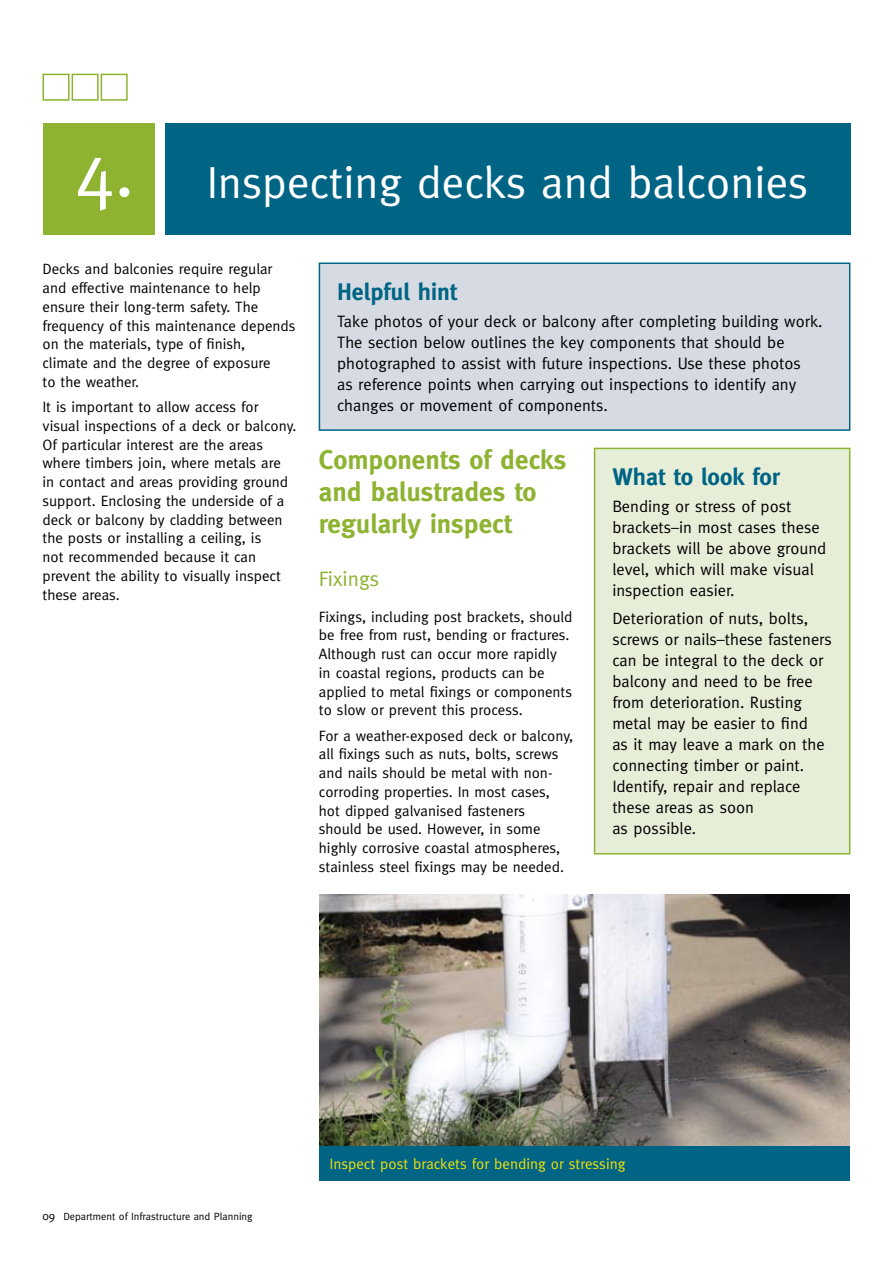
<style>
.page{position:relative;width:893px;height:1263px;background:#fff}
.page>*{position:absolute;margin:0;border:0;box-sizing:border-box;transform-origin:0 0}
.t1{font:45px "Meta";color:#fff}
.t2{font:700 27px/32.4px "Meta";color:#8db331}
.t3{font:700 24px "Meta";color:#006485}
.t4{font:21px "Meta";color:#8db331}
.t5{font:16.5px/21px "Meta";color:#000}
.t6{font:15px/18.8px "Meta";color:#000}
.t7{font:15px "Meta";color:#f2e109}
.t8{font:10.5px "Meta";color:#000}
.s1{font-size:74.1px}
.s2{font-size:12px}
</style>
<div class="page">
<div style="left:43px;top:74px;width:27px;height:27px;background:#fff;border:2px solid #8db331"></div>
<div style="left:72px;top:74px;width:27px;height:27px;background:#fff;border:2px solid #8db331"></div>
<div style="left:101px;top:74px;width:27px;height:27px;background:#fff;border:2px solid #8db331"></div>
<div style="left:43px;top:123px;width:111px;height:112px;background:#8db331"></div>
<div style="left:165px;top:123px;width:685px;height:112px;background:#006485"></div>
<div style="left:319px;top:972px;width:530px;height:209px;background:#006485"></div>
<img style="left:320px;top:895px;width:530px;height:250px">
<div style="left:319px;top:263px;width:531px;height:167px;background:#d6dbe3"></div>
<div style="left:319px;top:262px;width:531px;height:169px;border:2px solid #006485"></div>
<div style="left:595px;top:448px;width:255px;height:406px;background:#e7eed8"></div>
<div style="left:594px;top:448px;width:256px;height:406px;border:2px solid #8db331"></div>
<h1 class="t1" style="left:75px;top:156px;width:735px"><span class="s1">4.</span> Inspecting decks and balconies</h1>
<p class="t6" style="left:43px;top:260px;width:255px">Decks and balconies require regular and effective maintenance to help ensure their long-term safety. The frequency of this maintenance depends on the materials, type of finish,<br>climate and the degree of exposure<br>to the weather.</p>
<p class="t6" style="left:43px;top:397px;width:255px">It is important to allow access for visual inspections of a deck or balcony.<br>Of particular interest are the areas where timbers join, where metals are in contact and areas providing ground support. Enclosing the underside of a deck or balcony by cladding between the posts or installing a ceiling, is<br>not recommended because it can prevent the ability to visually inspect these areas.</p>
<h3 class="t3" style="left:337px;top:277px;width:121px">Helpful hint</h3>
<p class="t5" style="left:337px;top:311px;width:487px">Take photos of your deck or balcony after completing building work.<br>The section below outlines the key components that should be photographed to assist with future inspections. Use these photos<br>as reference points when carrying out inspections to identify any changes or movement of components.</p>
<h2 class="t2" style="left:319px;top:443px;width:249px">Components of decks and balustrades to regularly inspect</h2>
<h3 class="t4" style="left:319px;top:566px;width:62px">Fixings</h3>
<p class="t6" style="left:319px;top:607px;width:255px">Fixings, including post brackets, should be free from rust, bending or fractures.<br>Although rust can occur more rapidly<br>in coastal regions, products can be applied to metal fixings or components to slow or prevent this process.</p>
<p class="t6" style="left:319px;top:726px;width:256px">For a weather-exposed deck or balcony, all fixings such as nuts, bolts, screws and nails should be metal with non&shy;corroding properties. In most cases, hot dipped galvanised fasteners<br>should be used. However, in some highly corrosive coastal atmospheres, stainless steel fixings may be needed.</p>
<h3 class="t3" style="left:612px;top:463px;width:169px">What to look for</h3>
<p class="t5" style="left:612px;top:496px;width:215px">Bending or stress of post brackets–in most cases these brackets will be above ground level, which will make visual inspection easier.</p>
<p class="t5" style="left:612px;top:607px;width:221px">Deterioration of nuts, bolts, screws or nails–these fasteners can be integral to the deck or balcony and need to be free from deterioration. Rusting metal may be easier to find<br>as it may leave a mark on the connecting timber or paint.<br>Identify, repair and replace these areas as soon<br>as possible.</p>
<p class="t8" style="left:43px;top:1211px;width:212px"><span class="s2">09</span> Department of Infrastructure and Planning</p>
<p class="t7" style="left:330px;top:1155px;width:297px">Inspect post brackets for bending or stressing</p>
</div>
